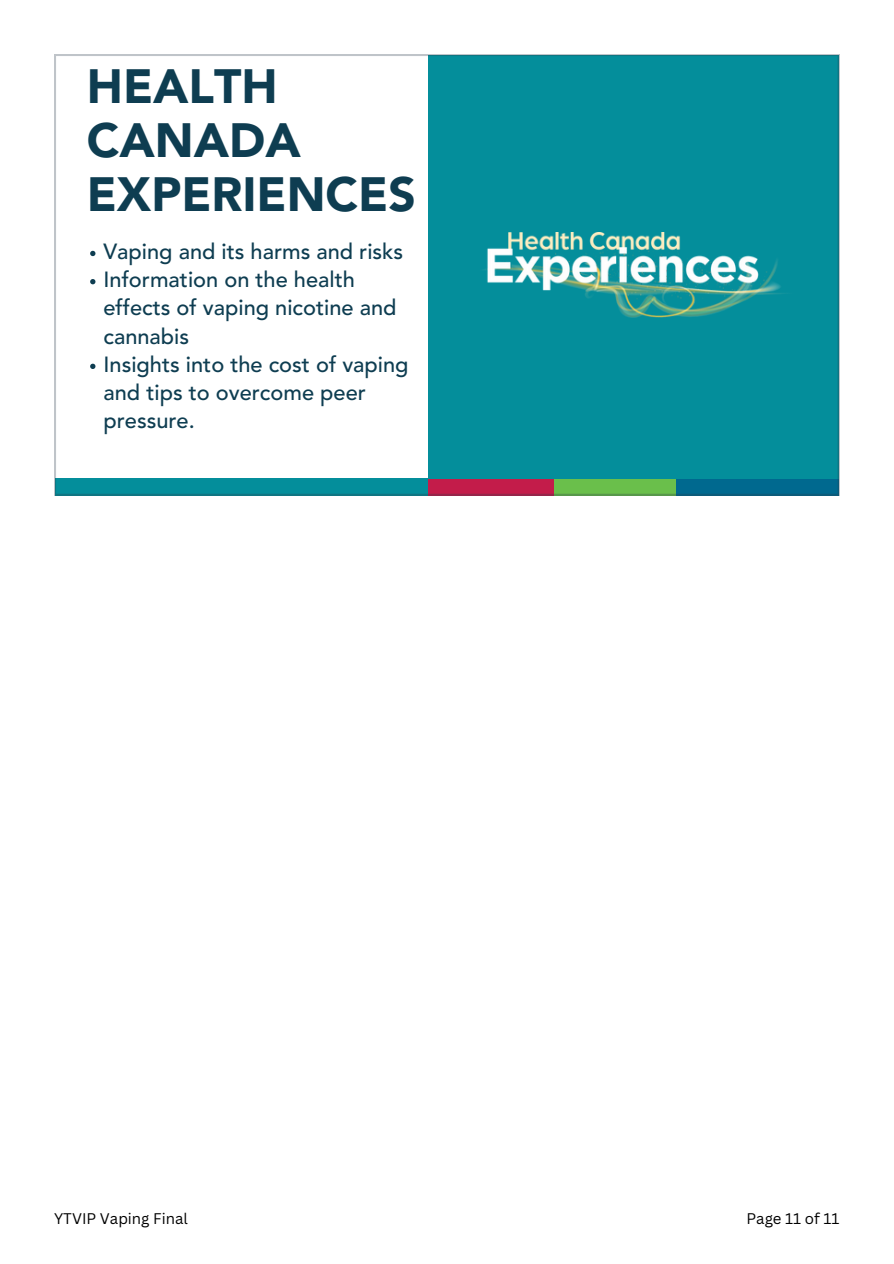
<style>
.page{position:relative;width:894px;height:1264px;background:#fff}
.page>*{position:absolute;margin:0;border:0;box-sizing:border-box;transform-origin:0 0}
.t1{font:900 47.7px/54px "Avenir LT Std";color:#0e3d51}
.t2{font:500 21.75px/28.2px "Avenir LT Std";color:#0e3d51}
.t3{font:15px "Canva Sans";color:#000}
</style>
<div class="page">
<svg style="left:54px;top:54px;width:785px;height:441px"></svg>
<h1 class="t1" style="left:87px;top:64px;width:330px">HEALTH<br>CANADA<br>EXPERIENCES</h1>
<p class="t2" style="left:103px;top:239px;width:301px">Vaping and its harms and risks</p>
<p class="t2" style="left:103px;top:267px;width:294px">Information on the health effects of vaping nicotine and cannabis</p>
<p class="t2" style="left:103px;top:352px;width:306px">Insights into the cost of vaping and tips to overcome peer pressure.</p>
<p class="t3" style="left:54px;top:1207px;width:135px">YTVIP Vaping Final</p>
<p class="t3" style="left:746px;top:1207px;width:94px">Page 11 of 11</p>
</div>
